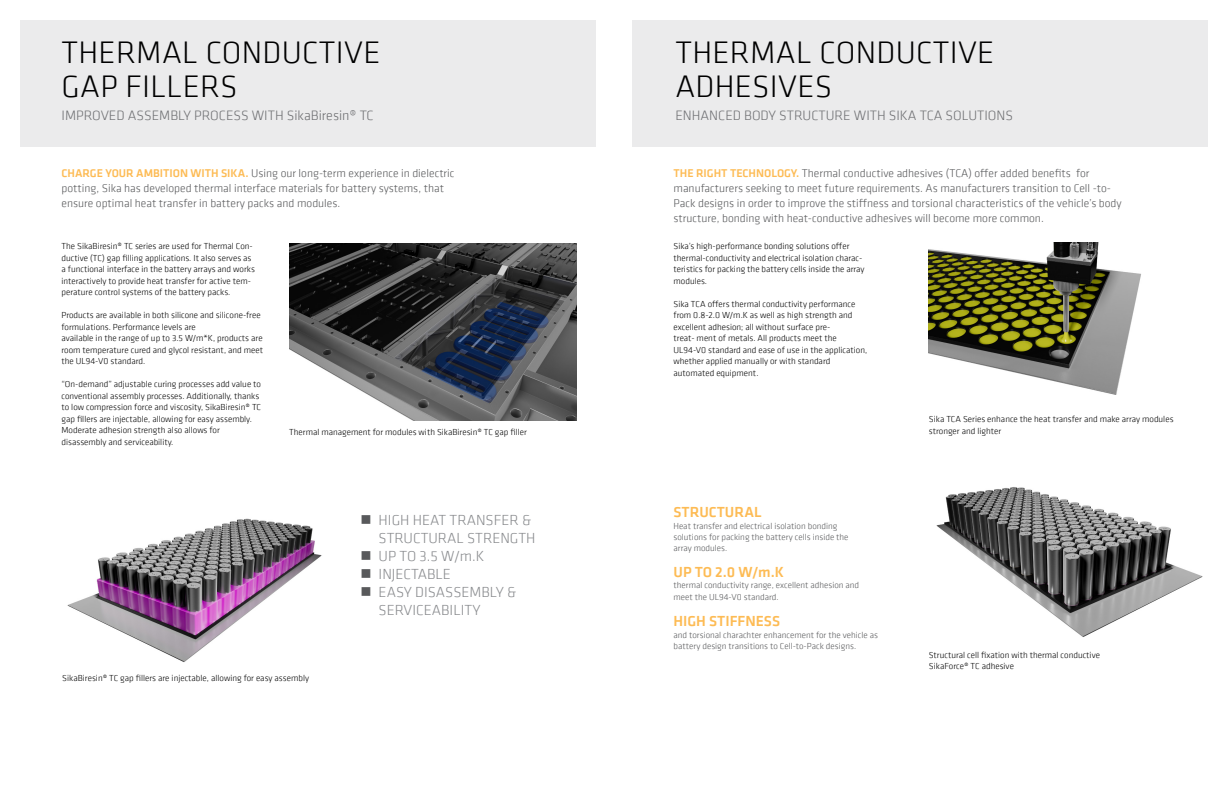
<style>
.page{position:relative;width:1224px;height:792px;background:#fff}
.page>*{position:absolute;margin:0;border:0;box-sizing:border-box;transform-origin:0 0}
.t1{font:300 32px/34px "Klavika Web Basic";letter-spacing:.01em;color:#000}
.t2{font:300 15px/18px "Klavika Web Basic";color:#888a8d}
.t3{font:500 15px "Klavika Web Basic";color:#fdbb54}
.t4{font:300 14px "Klavika Web Basic";color:#6d6e71}
.t5{font:300 11.6px/15px "Klavika Web Basic";color:#58595b}
.t6{font:300 9px/11.5px "Klavika Web Basic";color:#000}
.t7{font:300 9px/11.4px "Klavika Web Basic";color:#58595b}
.s1{font-weight:500;color:#fdbb54}
</style>
<div class="page">
<div style="left:20px;top:20px;width:575px;height:126px;background:#e6e7e8"></div>
<div style="left:632px;top:20px;width:575px;height:126px;background:#e6e7e8"></div>
<img style="left:289px;top:244px;width:288px;height:177px">
<img style="left:67px;top:518px;width:255px;height:144px">
<img style="left:929px;top:242px;width:212px;height:153px">
<img style="left:936px;top:487px;width:267px;height:150px">
<h1 class="t1" style="left:62px;top:35px;width:320px">THERMAL CONDUCTIVE<br>GAP FILLERS</h1>
<h3 class="t4" style="left:62px;top:107px;width:314px">IMPROVED ASSEMBLY PROCESS WITH SikaBiresin® TC</h3>
<p class="t5" style="left:62px;top:166px;width:395px"><span class="s1">CHARGE YOUR AMBITION WITH SIKA.</span> Using our long-term experience in dielectric potting, Sika has developed thermal interface materials for battery systems, that ensure optimal heat transfer in battery packs and modules.</p>
<p class="t6" style="left:62px;top:240px;width:195px">The SikaBiresin® TC series are used for Thermal Con&shy;ductive (TC) gap filling applications. It also serves as a functional interface in the battery arrays and works interactively to provide heat transfer for active tem&shy;perature control systems of the battery packs.</p>
<p class="t6" style="left:62px;top:309px;width:203px">Products are available in both silicone and silicone-free formulations. Performance levels are<br>available in the range of up to 3.5 W/m*K, products are room temperature cured and glycol resistant, and meet the UL94-V0 standard.</p>
<p class="t6" style="left:62px;top:378px;width:201px">“On-demand” adjustable curing processes add value to conventional assembly processes. Additionally, thanks to low compression force and viscosity, SikaBiresin® TC gap fillers are injectable, allowing for easy assembly.<br>Moderate adhesion strength also allows for disassembly and serviceability.</p>
<p class="t6" style="left:289px;top:426px;width:239px">Thermal management for modules with SikaBiresin® TC gap filler</p>
<p class="t6" style="left:62px;top:673px;width:248px">SikaBiresin® TC gap fillers are injectable, allowing for easy assembly</p>
<h2 class="t2" style="left:379px;top:511px;width:158px">HIGH HEAT TRANSFER &amp;<br>STRUCTURAL STRENGTH<br>UP TO 3.5 W/m.K<br>INJECTABLE<br>EASY DISASSEMBLY &amp;<br>SERVICEABILITY</h2>
<h1 class="t1" style="left:675px;top:35px;width:320px">THERMAL CONDUCTIVE<br>ADHESIVES</h1>
<h3 class="t4" style="left:675px;top:107px;width:339px">ENHANCED BODY STRUCTURE WITH SIKA TCA SOLUTIONS</h3>
<p class="t5" style="left:674px;top:166px;width:450px"><span class="s1">THE RIGHT TECHNOLOGY.</span> Thermal conductive adhesives (TCA) offer added benefits for manufacturers seeking to meet future requirements. As manufacturers transition to Cell -to-Pack designs in order to improve the stiffness and torsional characteristics of the vehicle’s body structure, bonding with heat-conductive adhesives will become more common.</p>
<p class="t6" style="left:674px;top:240px;width:193px">Sika’s high-performance bonding solutions offer thermal-conductivity and electrical isolation charac&shy;teristics for packing the battery cells inside the array modules.</p>
<p class="t6" style="left:674px;top:298px;width:195px">Sika TCA offers thermal conductivity performance from 0.8-2.0 W/m.K as well as high strength and excellent adhesion; all without surface pre-<br>treat- ment of metals. All products meet the UL94-V0 standard and ease of use in the application, whether applied manually or with standard automated equipment.</p>
<h2 class="t3" style="left:674px;top:502px;width:90px">STRUCTURAL</h2>
<p class="t7" style="left:674px;top:520px;width:177px">Heat transfer and electrical isolation bonding solutions for packing the battery cells inside the array modules.</p>
<h2 class="t3" style="left:674px;top:562px;width:112px">UP TO 2.0 W/m.K</h2>
<p class="t7" style="left:674px;top:580px;width:187px">thermal conductivity range, excellent adhesion and meet the UL94-V0 standard.</p>
<h2 class="t3" style="left:674px;top:611px;width:108px">HIGH STIFFNESS</h2>
<p class="t7" style="left:674px;top:629px;width:206px">and torsional charachter enhancement for the vehicle as battery design transitions to Cell-to-Pack designs.</p>
<p class="t6" style="left:929px;top:414px;width:246px">Sika TCA Series enhance the heat transfer and make array modules stronger and lighter</p>
<p class="t6" style="left:929px;top:649px;width:173px">Structural cell fixation with thermal conductive<br>SikaForce® TC adhesive</p>
</div>
